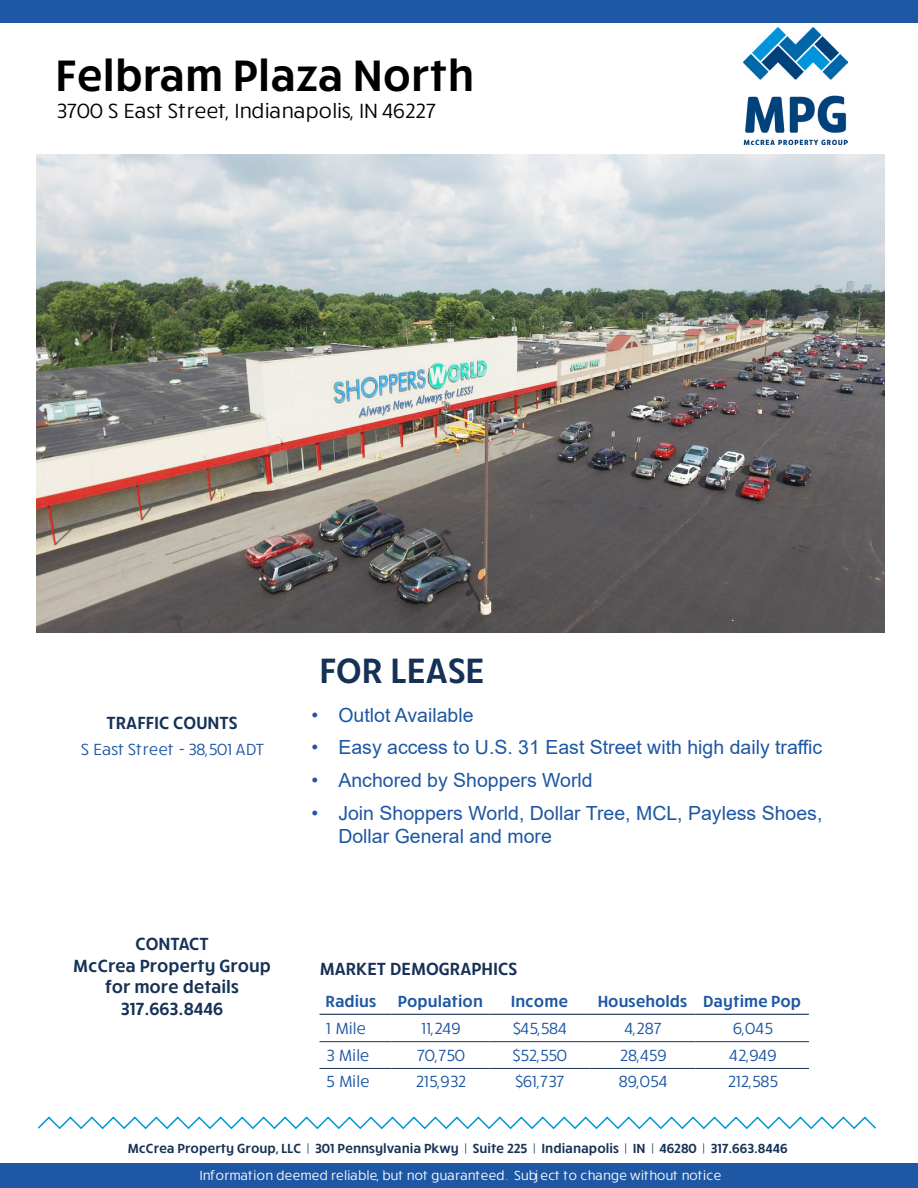
<style>
.page{position:relative;width:918px;height:1188px;background:#fff}
.page>*{position:absolute;margin:0;border:0;box-sizing:border-box;transform-origin:0 0}
.t1{font:600 45px "Ruck Sack";color:#000}
.t2{font:600 36px "Ruck Sack";color:#163156}
.t3{font:21px "Ruck Sack";color:#000}
.t4{font:19.5px/23.4px "Arial";color:#1e57a3}
.t5{font:600 18px/21.6px "Ruck Sack";color:#163156;text-align:center}
.t6{font:16.5px "Ruck Sack";color:#1e57a3}
.t7{font:600 16.5px "Ruck Sack";color:#1e57a3}
.t8{font:600 13.5px "Ruck Sack";color:#163156}
.t9{font:13.5px "Ruck Sack";color:#fff}
</style>
<div class="page">
<hr style="left:320px;top:1014px;width:71px;height:1px;background:#163156">
<hr style="left:391px;top:1014px;width:98px;height:1px;background:#163156">
<hr style="left:489px;top:1014px;width:100px;height:1px;background:#163156">
<hr style="left:589px;top:1014px;width:107px;height:1px;background:#163156">
<hr style="left:696px;top:1014px;width:113px;height:1px;background:#163156">
<hr style="left:320px;top:1041px;width:71px;height:1px;background:#163156">
<hr style="left:391px;top:1041px;width:98px;height:1px;background:#163156">
<hr style="left:489px;top:1041px;width:100px;height:1px;background:#163156">
<hr style="left:589px;top:1041px;width:107px;height:1px;background:#163156">
<hr style="left:696px;top:1041px;width:113px;height:1px;background:#163156">
<hr style="left:320px;top:1068px;width:71px;height:1px;background:#163156">
<hr style="left:391px;top:1068px;width:98px;height:1px;background:#163156">
<hr style="left:489px;top:1068px;width:100px;height:1px;background:#163156">
<hr style="left:589px;top:1068px;width:107px;height:1px;background:#163156">
<hr style="left:696px;top:1068px;width:113px;height:1px;background:#163156">
<img style="left:743px;top:27px;width:105px;height:117px">
<div style="left:0;top:0;width:918px;height:23px;background:#1e57a3"></div>
<div style="left:0;top:1163px;width:918px;height:25px;background:#1e57a3"></div>
<svg style="left:37px;top:1116px;width:839px;height:14px"></svg>
<img style="left:36px;top:155px;width:849px;height:477px">
<h1 class="t1" style="left:56px;top:44px;width:420px">Felbram Plaza North</h1>
<p class="t3" style="left:56px;top:97px;width:381px">3700 S East Street, Indianapolis, IN 46227</p>
<p class="t5" style="left:107px;top:711px;width:132px">TRAFFIC COUNTS</p>
<p class="t6" style="left:81px;top:738px;width:185px">S East Street - 38,501 ADT</p>
<p class="t5" style="left:73px;top:932px;width:200px">CONTACT<br>McCrea Property Group for more details<br>317.663.8446</p>
<h2 class="t2" style="left:320px;top:646px;width:167px">FOR LEASE</h2>
<p class="t4" style="left:311px;top:703px;width:164px">• Outlot Available</p>
<p class="t4" style="left:311px;top:735px;width:512px">• Easy access to U.S. 31 East Street with high daily traffic</p>
<p class="t4" style="left:311px;top:768px;width:283px">• Anchored by Shoppers World</p>
<p class="t4" style="left:338px;top:801px;width:486px;text-indent:-27px">• Join Shoppers World, Dollar Tree, MCL, Payless Shoes,<br>Dollar General and more</p>
<p class="t5" style="left:320px;top:957px;width:199px">MARKET DEMOGRAPHICS</p>
<p class="t7" style="left:326px;top:991px;width:52px">Radius</p>
<p class="t7" style="left:398px;top:991px;width:87px">Population</p>
<p class="t7" style="left:511px;top:991px;width:59px">Income</p>
<p class="t7" style="left:598px;top:991px;width:205px">Households Daytime Pop</p>
<p class="t6" style="left:326px;top:1017px;width:41px">1 Mile</p>
<p class="t6" style="left:421px;top:1017px;width:40px">11,249</p>
<p class="t6" style="left:512px;top:1017px;width:56px">$45,584</p>
<p class="t6" style="left:624px;top:1017px;width:39px">4,287</p>
<p class="t6" style="left:732px;top:1017px;width:41px">6,045</p>
<p class="t6" style="left:325px;top:1044px;width:45px">3 Mile</p>
<p class="t6" style="left:416px;top:1044px;width:50px">70,750</p>
<p class="t6" style="left:512px;top:1044px;width:56px">$52,550</p>
<p class="t6" style="left:619px;top:1044px;width:48px">28,459</p>
<p class="t6" style="left:729px;top:1044px;width:49px">42,949</p>
<p class="t6" style="left:325px;top:1070px;width:45px">5 Mile</p>
<p class="t6" style="left:415px;top:1070px;width:52px">215,932</p>
<p class="t6" style="left:515px;top:1070px;width:50px">$61,737</p>
<p class="t6" style="left:618px;top:1070px;width:50px">89,054</p>
<p class="t6" style="left:727px;top:1070px;width:52px">212,585</p>
<p class="t8" style="left:127px;top:1139px;width:662px">McCrea Property Group, LLC | 301 Pennsylvania Pkwy | Suite 225 | Indianapolis | IN | 46280 | 317.663.8446</p>
<p class="t9" style="left:199px;top:1166px;width:523px">Information deemed reliable, but not guaranteed. Subject to change without notice</p>
</div>
